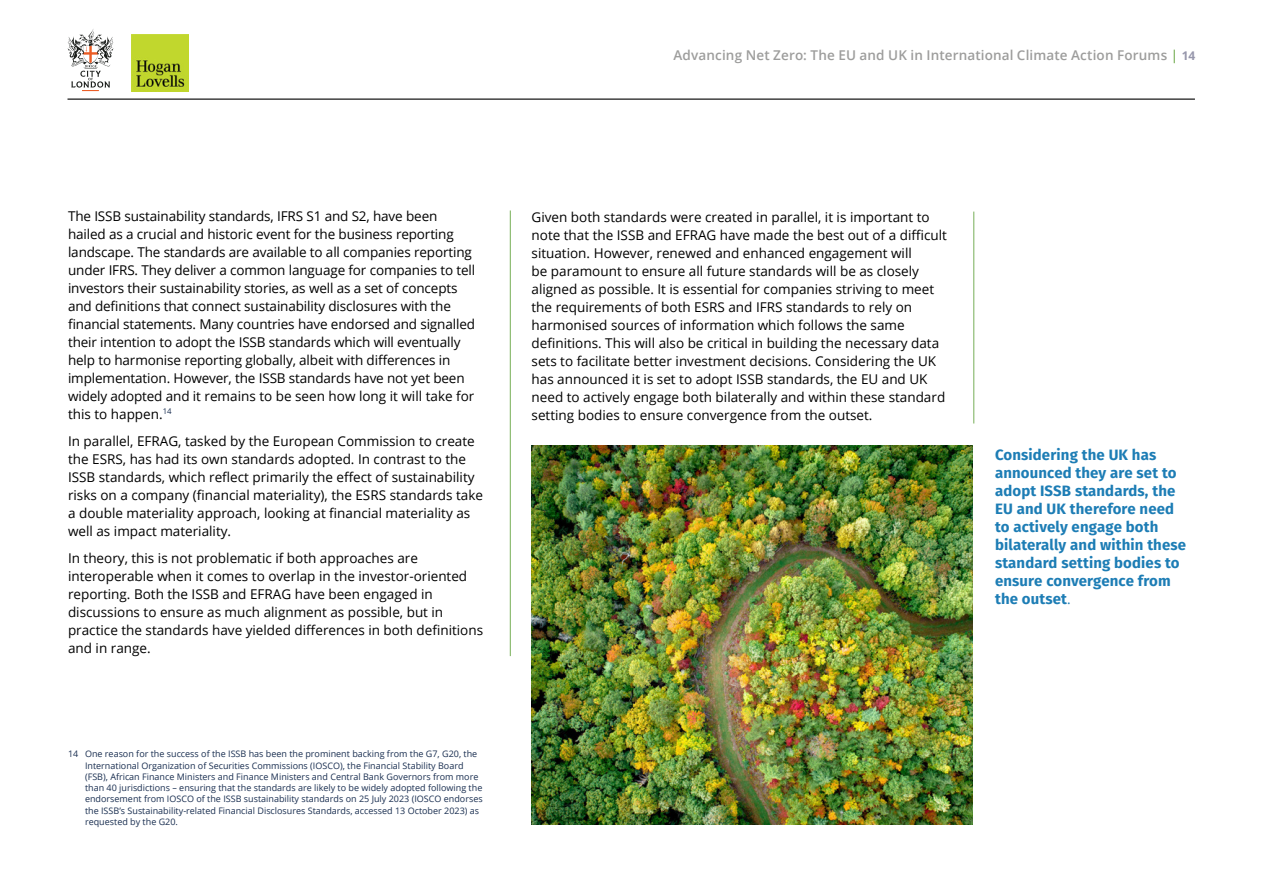
<style>
.page{position:relative;width:1263px;height:893px;background:#fff}
.page>*{position:absolute;margin:0;border:0;box-sizing:border-box;transform-origin:0 0}
.t1{font:700 15px/18px "Fira Sans";letter-spacing:.01em;color:#1d7db5}
.OpenSans_9_12_Text_G{font:13.5px/18px "Open Sans";color:#000}
.t2{font:600 13.5px "Open Sans";letter-spacing:.01em;color:#9d9d9c}
.Footnote_6_Blue{font:9px/11.2px "Open Sans";color:#1a2f51}
.s1{color:#77af57}
.s2{font-weight:700;font-size:12px;color:#9797ac}
.s3{font-family:"Open Sans";font-weight:400;font-size:13.5px}
</style>
<div class="page">
<svg style="left:68px;top:29px;width:46px;height:62px"></svg>
<hr style="left:68px;top:99px;width:1127px;height:1px;background:#000">
<img style="left:132px;top:34px;width:57px;height:57px">
<hr style="left:510px;top:210px;width:1px;height:446px;background:#77af57">
<hr style="left:973px;top:212px;width:1px;height:211px;background:#77af57">
<img style="left:531px;top:446px;width:441px;height:379px">
<p class="t2" style="left:673px;top:46px;width:523px">Advancing Net Zero: The EU and UK in International Climate Action Forums <span class="s1">|</span> <span class="s2">14</span></p>
<p class="OpenSans_9_12_Text_G" style="left:68px;top:207px;width:409px">The ISSB sustainability standards, IFRS S1 and S2, have been hailed as a crucial and historic event for the business reporting landscape. The standards are available to all companies reporting under IFRS. They deliver a common language for companies to tell investors their sustainability stories, as well as a set of concepts and definitions that connect sustainability disclosures with the financial statements. Many countries have endorsed and signalled their intention to adopt the ISSB standards which will eventually help to harmonise reporting globally, albeit with differences in implementation. However, the ISSB standards have not yet been widely adopted and it remains to be seen how long it will take for this to happen.<sup>14</sup></p>
<p class="OpenSans_9_12_Text_G" style="left:68px;top:432px;width:417px">In parallel, EFRAG, tasked by the European Commission to create the ESRS, has had its own standards adopted. In contrast to the ISSB standards, which reflect primarily the effect of sustainability risks on a company (financial materiality), the ESRS standards take a double materiality approach, looking at financial materiality as well as impact materiality.</p>
<p class="OpenSans_9_12_Text_G" style="left:68px;top:549px;width:417px">In theory, this is not problematic if both approaches are interoperable when it comes to overlap in the investor-oriented reporting. Both the ISSB and EFRAG have been engaged in discussions to ensure as much alignment as possible, but in practice the standards have yielded differences in both definitions and in range.</p>
<p class="Footnote_6_Blue" style="left:85px;top:748px;width:399px;text-indent:-17px">14 One reason for the success of the ISSB has been the prominent backing from the G7, G20, the International Organization of Securities Commissions (IOSCO), the Financial Stability Board (FSB), African Finance Ministers and Finance Ministers and Central Bank Governors from more than 40 jurisdictions – ensuring that the standards are likely to be widely adopted following the endorsement from IOSCO of the ISSB sustainability standards on 25 July 2023 (IOSCO endorses the ISSB’s Sustainability-related Financial Disclosures Standards, accessed 13 October 2023) as requested by the G20.</p>
<p class="OpenSans_9_12_Text_G" style="left:531px;top:208px;width:417px">Given both standards were created in parallel, it is important to note that the ISSB and EFRAG have made the best out of a difficult situation. However, renewed and enhanced engagement will<br>be paramount to ensure all future standards will be as closely aligned as possible. It is essential for companies striving to meet the requirements of both ESRS and IFRS standards to rely on harmonised sources of information which follows the same definitions. This will also be critical in building the necessary data sets to facilitate better investment decisions. Considering the UK has announced it is set to adopt ISSB standards, the EU and UK need to actively engage both bilaterally and within these standard setting bodies to ensure convergence from the outset.</p>
<p class="t1" style="left:995px;top:444px;width:193px">Considering the UK has announced they are set to adopt ISSB standards, the<br>EU and UK therefore need to actively engage both bilaterally and within these standard setting bodies to ensure convergence from the outset<span class="s3">.</span></p>
</div>
